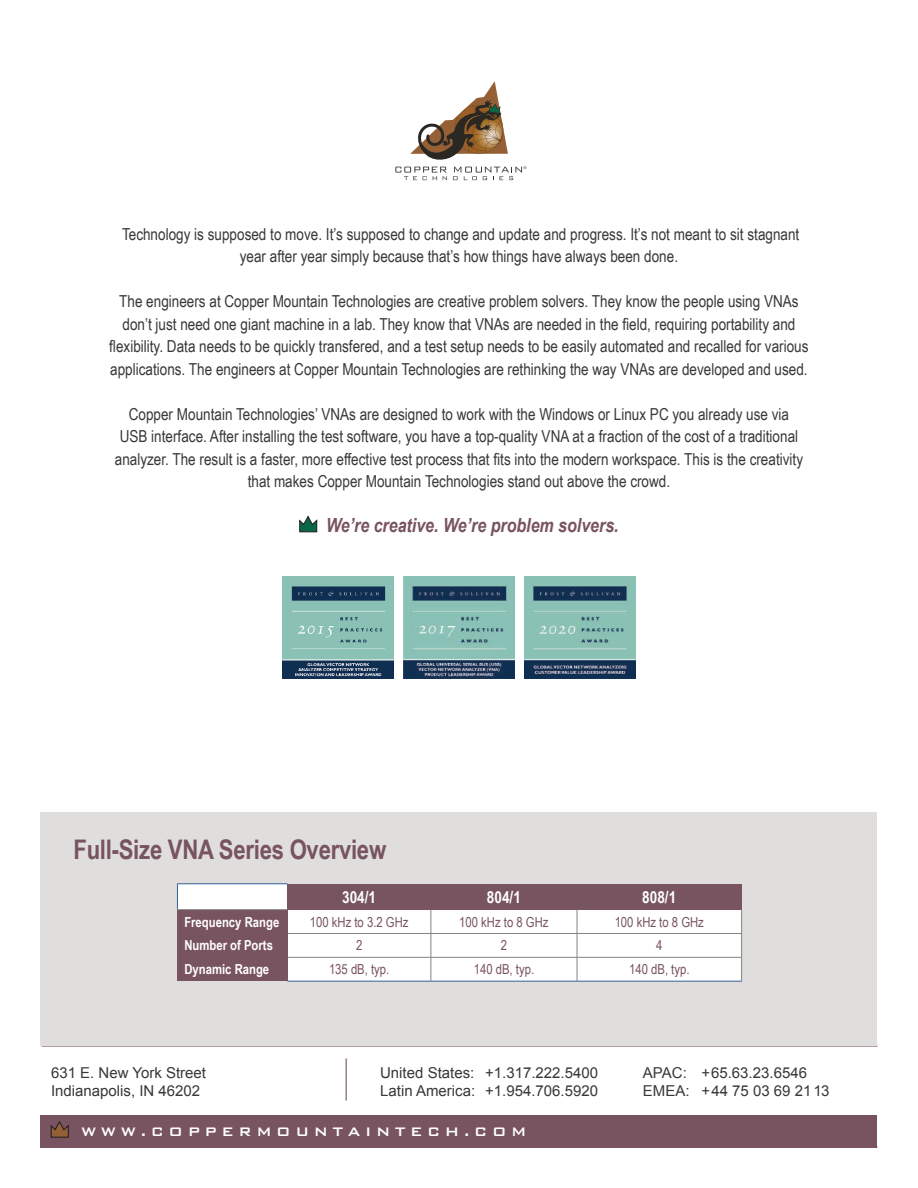
<style>
.page{position:relative;width:918px;height:1188px;background:#fff}
.page>*{position:absolute;margin:0;border:0;box-sizing:border-box;transform-origin:0 0}
.t1{font:700 27px "Arial Narrow";letter-spacing:-.01em;color:#785360}
.t2{font:italic 700 19.5px "Arial Narrow";color:#785360}
.t3{font:16.5px/22.5px "Arial Narrow";color:#363935;text-align:center}
.t4{font:500 16.5px "Bank Gothic";letter-spacing:.28em;color:#fff}
.t5{font:700 16.5px "Arial Narrow";color:#fff}
.t6{font:15px/18px "Arial";color:#363935}
.t7{font:13.8px "Arial Narrow";color:#785360}
.t8{font:700 13.8px "Arial Narrow";color:#fff}
</style>
<div class="page">
<hr style="left:42px;top:1045px;width:836px;height:2px;background:#78525f">
<div style="left:40px;top:1115px;width:838px;height:33px;background:#785360"></div>
<svg style="left:51px;top:1121px;width:18px;height:17px"></svg>
<img style="left:404px;top:577px;width:110px;height:102px">
<img style="left:283px;top:577px;width:110px;height:101px">
<img style="left:525px;top:577px;width:110px;height:102px">
<svg style="left:299px;top:516px;width:18px;height:16px"></svg>
<svg style="left:395px;top:81px;width:131px;height:99px"></svg>
<div style="left:40px;top:812px;width:838px;height:233px;background:#dfdedd"></div>
<div style="left:178px;top:884px;width:563px;height:97px;background:#fff"></div>
<div style="left:288px;top:884px;width:143px;height:26px;background:#785360"></div>
<div style="left:431px;top:884px;width:146px;height:26px;background:#785360"></div>
<div style="left:577px;top:884px;width:165px;height:26px;background:#785360"></div>
<div style="left:177px;top:910px;width:111px;height:23px;background:#785360"></div>
<div style="left:177px;top:933px;width:111px;height:24px;background:#785360"></div>
<div style="left:177px;top:957px;width:111px;height:24px;background:#785360"></div>
<hr style="left:177px;top:909px;width:111px;height:1px;background:#858380">
<hr style="left:288px;top:933px;width:143px;height:1px;background:#858380">
<hr style="left:431px;top:933px;width:146px;height:1px;background:#858380">
<hr style="left:577px;top:933px;width:165px;height:1px;background:#858380">
<hr style="left:288px;top:957px;width:143px;height:1px;background:#858380">
<hr style="left:431px;top:957px;width:146px;height:1px;background:#858380">
<svg style="left:431px;top:910px;width:1px;height:71px"></svg>
<hr style="left:577px;top:957px;width:165px;height:1px;background:#858380">
<svg style="left:577px;top:910px;width:1px;height:71px"></svg>
<svg style="left:741px;top:910px;width:1px;height:71px"></svg>
<hr style="left:177px;top:883px;width:111px;height:1px;background:#326195">
<svg style="left:177px;top:884px;width:1px;height:25px"></svg>
<hr style="left:288px;top:981px;width:143px;height:1px;background:#326195">
<hr style="left:431px;top:981px;width:146px;height:1px;background:#326195">
<hr style="left:577px;top:981px;width:165px;height:1px;background:#326195">
<hr style="left:346px;top:1058px;width:1px;height:43px;background:#78525f">
<p class="t3" style="left:122px;top:222px;width:679px">Technology is supposed to move. It’s supposed to change and update and progress. It’s not meant to sit stagnant year after year simply because that’s how things have always been done.</p>
<p class="t3" style="left:109px;top:290px;width:701px">The engineers at Copper Mountain Technologies are creative problem solvers. They know the people using VNAs don’t just need one giant machine in a lab. They know that VNAs are needed in the field, requiring portability and flexibility. Data needs to be quickly transfered, and a test setup needs to be easily automated and recalled for various applications. The engineers at Copper Mountain Technologies are rethinking the way VNAs are developed and used.</p>
<p class="t3" style="left:115px;top:402px;width:690px">Copper Mountain Technologies’ VNAs are designed to work with the Windows or Linux PC you already use via USB interface. After installing the test software, you have a top-quality VNA at a fraction of the cost of a traditional analyzer. The result is a faster, more effective test process that fits into the modern workspace. This is the creativity that makes Copper Mountain Technologies stand out above the crowd.</p>
<p class="t2" style="left:326px;top:511px;width:294px">We’re creative. We’re problem solvers.</p>
<h1 class="t1" style="left:73px;top:829px;width:314px">Full-Size VNA Series Overview</h1>
<p class="t5" style="left:342px;top:884px;width:35px">304/1</p>
<p class="t5" style="left:487px;top:884px;width:35px">804/1</p>
<p class="t5" style="left:642px;top:884px;width:35px">808/1</p>
<p class="t8" style="left:184px;top:911px;width:96px">Frequency Range</p>
<p class="t7" style="left:310px;top:912px;width:100px">100 kHz to 3.2 GHz</p>
<p class="t7" style="left:459px;top:912px;width:91px">100 kHz to 8 GHz</p>
<p class="t7" style="left:615px;top:912px;width:91px">100 kHz to 8 GHz</p>
<p class="t8" style="left:184px;top:935px;width:90px">Number of Ports</p>
<p class="t7" style="left:356px;top:935px;width:8px">2</p>
<p class="t7" style="left:501px;top:935px;width:8px">2</p>
<p class="t7" style="left:656px;top:935px;width:8px">4</p>
<p class="t8" style="left:184px;top:959px;width:86px">Dynamic Range</p>
<p class="t7" style="left:329px;top:959px;width:62px">135 dB, typ.</p>
<p class="t7" style="left:474px;top:959px;width:62px">140 dB, typ.</p>
<p class="t7" style="left:629px;top:959px;width:62px">140 dB, typ.</p>
<p class="t6" style="left:51px;top:1064px;width:157px">631 E. New York Street<br>Indianapolis, IN 46202</p>
<p class="t6" style="left:380px;top:1064px;width:220px">United States: +1.317.222.5400<br>Latin America: +1.954.706.5920</p>
<p class="t6" style="left:643px;top:1064px;width:188px">APAC: +65.63.23.6546<br>EMEA: +44 75 03 69 21 13</p>
<p class="t4" style="left:81px;top:1119px;width:447px">WWW.COPPERMOUNTAINTECH.COM</p>
</div>
